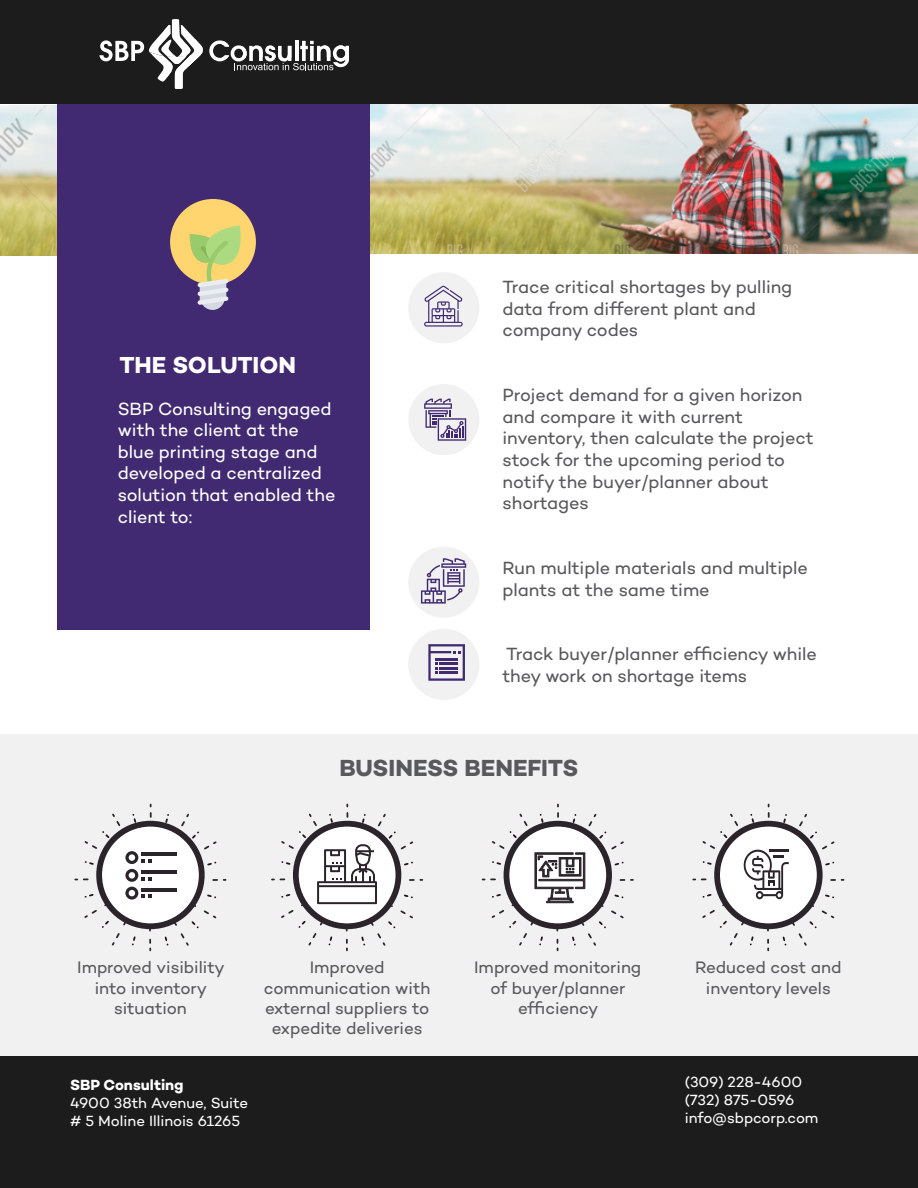
<style>
.page{position:relative;width:918px;height:1188px;background:#fff}
.page>*{position:absolute;margin:0;border:0;box-sizing:border-box;transform-origin:0 0}
.t1{font:700 23.7px "Campton";letter-spacing:-.005em;color:#58595b}
.t2{font:700 23.55px "Campton";letter-spacing:-.005em;color:#fff}
.t3{font:18px/21.6px "Campton";letter-spacing:-.005em;color:#58595b}
.t4{font:18px/21.6px "Campton";letter-spacing:-.005em;color:#fff}
.t5{font:16.95px/20.4px "Campton";letter-spacing:-.005em;color:#58595b;text-align:center}
.t6{font:15px/18px "Campton";color:#fff}
.t7{font:700 15px "Campton";color:#fff}
</style>
<div class="page">
<div style="left:0;top:1055px;width:918px;height:133px;background:#1c1c1c"></div>
<img style="left:370px;top:104px;width:548px;height:149px">
<img style="left:0;top:106px;width:57px;height:149px">
<div style="left:57px;top:98px;width:313px;height:531px;background:#412a71"></div>
<div style="left:0;top:0;width:918px;height:103px;background:#1c1c1c"></div>
<svg style="left:209px;top:40px;width:140px;height:30px"></svg>
<svg style="left:99px;top:19px;width:104px;height:70px"></svg>
<div style="left:408px;top:384px;width:71px;height:71px;background:#f1f1f2;border-radius:50%"></div>
<div style="left:408px;top:272px;width:71px;height:71px;background:#f1f1f2;border-radius:50%"></div>
<div style="left:408px;top:629px;width:71px;height:71px;background:#f1f1f2;border-radius:50%"></div>
<div style="left:408px;top:547px;width:71px;height:71px;background:#f1f1f2;border-radius:50%"></div>
<div style="left:170px;top:199px;width:86px;height:86px;background:#ffd56f;border-radius:50%"></div>
<svg style="left:189px;top:226px;width:55px;height:84px"></svg>
<div style="left:0;top:735px;width:918px;height:321px;background:#f1f1f2"></div>
<svg style="left:424px;top:286px;width:39px;height:41px"></svg>
<svg style="left:421px;top:558px;width:45px;height:46px"></svg>
<svg style="left:424px;top:399px;width:42px;height:42px"></svg>
<svg style="left:428px;top:644px;width:37px;height:37px"></svg>
<svg style="left:74px;top:805px;width:153px;height:147px"></svg>
<svg style="left:271px;top:805px;width:153px;height:147px"></svg>
<svg style="left:481px;top:805px;width:153px;height:147px"></svg>
<svg style="left:692px;top:805px;width:153px;height:147px"></svg>
<h2 class="t2" style="left:119px;top:350px;width:178px">THE SOLUTION</h2>
<p class="t4" style="left:118px;top:397px;width:219px">SBP Consulting engaged with the client at the blue printing stage and developed a centralized solution that enabled the client to:</p>
<p class="t3" style="left:503px;top:276px;width:291px">Trace critical shortages by pulling data from different plant and company codes</p>
<p class="t3" style="left:503px;top:384px;width:313px">Project demand for a given horizon and compare it with current inventory, then calculate the project stock for the upcoming period to notify the buyer/planner about shortages</p>
<p class="t3" style="left:503px;top:557px;width:307px">Run multiple materials and multiple plants at the same time</p>
<p class="t3" style="left:503px;top:643px;width:316px">Track buyer/planner efficiency while they work on shortage items</p>
<h1 class="t1" style="left:339px;top:753px;width:241px">BUSINESS BENEFITS</h1>
<p class="t5" style="left:77px;top:957px;width:149px">Improved visibility into inventory situation</p>
<p class="t5" style="left:264px;top:957px;width:168px">Improved communication with external suppliers to expedite deliveries</p>
<p class="t5" style="left:474px;top:957px;width:169px">Improved monitoring of buyer/planner efficiency</p>
<p class="t5" style="left:695px;top:957px;width:148px">Reduced cost and inventory levels</p>
<p class="t7" style="left:70px;top:1075px;width:115px">SBP Consulting</p>
<p class="t6" style="left:70px;top:1093px;width:179px">4900 38th Avenue, Suite # 5 Moline Illinois 61265</p>
<p class="t6" style="left:685px;top:1072px;width:135px">(309) 228-4600 (732) 875-0596 info@sbpcorp.com</p>
</div>
